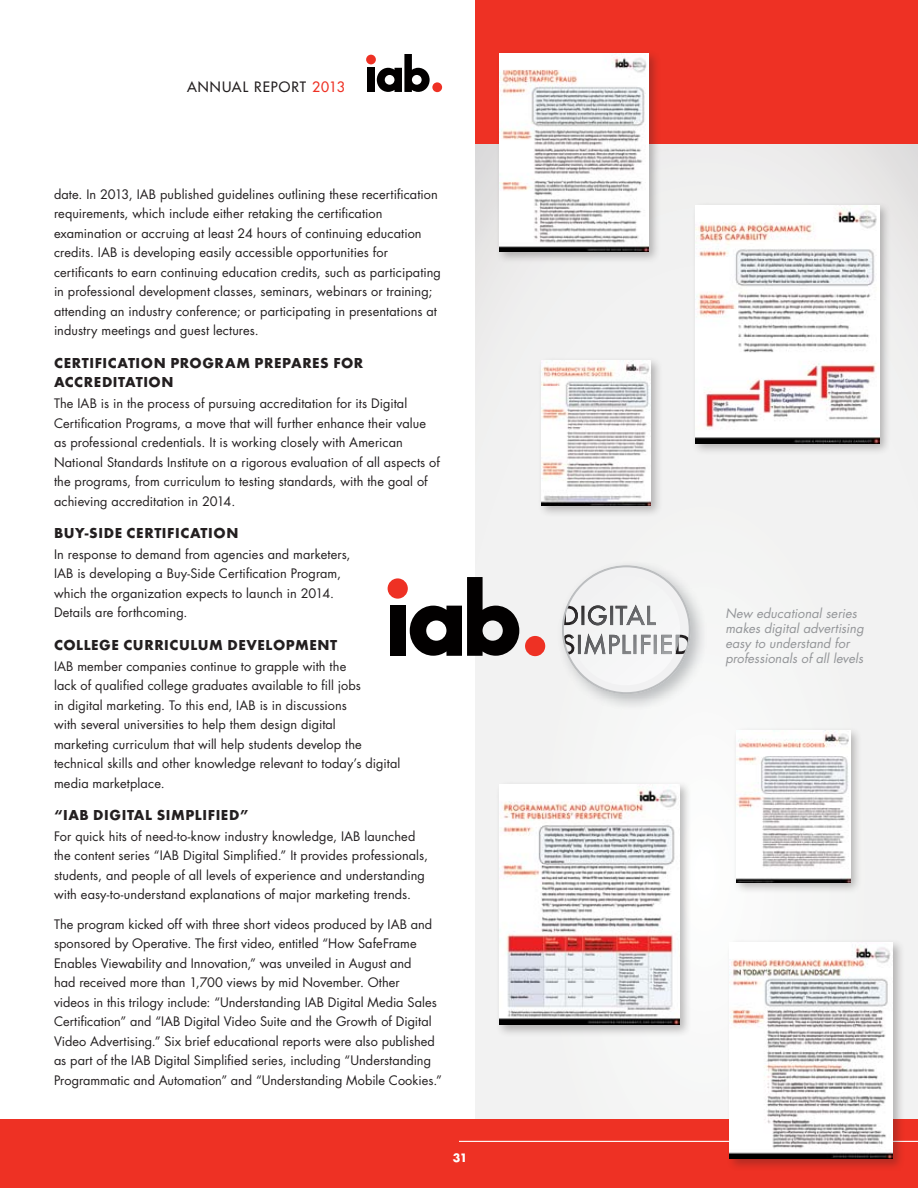
<style>
.page{position:relative;width:918px;height:1188px;background:#fff}
.page>*{position:absolute;margin:0;border:0;box-sizing:border-box;transform-origin:0 0}
.AR-Subhead_1{font:700 15px/19.5px "Futura TOT";letter-spacing:.035em;color:#231f20}
.t1{font:13.95px "Futura";letter-spacing:.065em;color:#231f20}
.AR-Body_Text{font:12.75px/19.5px "Futura";letter-spacing:.005em;color:#231f20}
.AR-Body_Text-2{font:italic 12.75px/15px "Futura";letter-spacing:.005em;color:#939598}
.Page_Number{font:700 12.75px "Futura TOT";color:#fff}
.s1{color:#ee3124}
</style>
<div class="page">
<div style="left:432px;top:82px;width:10px;height:10px;background:#ee3124;border-radius:50%"></div>
<div style="left:366px;top:55px;width:10px;height:9px;background:#ee3124;border-radius:50%"></div>
<div style="left:367px;top:68px;width:8px;height:24px;background:#020000"></div>
<svg style="left:377px;top:54px;width:53px;height:38px"></svg>
<div style="left:476px;top:0;width:442px;height:1188px;background:#f2f2f2"></div>
<div style="left:476px;top:0;width:442px;height:144px;background:#ee3124"></div>
<svg style="left:562px;top:565px;width:129px;height:129px"></svg>
<div style="left:525px;top:636px;width:20px;height:20px;background:#ee3124;border-radius:50%"></div>
<div style="left:388px;top:578px;width:20px;height:21px;background:#ee3124;border-radius:50%"></div>
<div style="left:390px;top:606px;width:15px;height:50px;background:#020000"></div>
<svg style="left:410px;top:577px;width:109px;height:79px"></svg>
<div style="left:495px;top:780px;width:197px;height:257px;background:#231f20;opacity:.3"></div>
<img style="left:499px;top:784px;width:181px;height:241px">
<div style="left:733px;top:727px;width:130px;height:168px;background:#231f20;opacity:.3"></div>
<img style="left:737px;top:731px;width:113px;height:151px">
<div style="left:538px;top:356px;width:125px;height:162px;background:#231f20;opacity:.3"></div>
<img style="left:542px;top:360px;width:109px;height:146px">
<div style="left:691px;top:201px;width:200px;height:255px;background:#231f20;opacity:.3"></div>
<img style="left:695px;top:205px;width:184px;height:238px">
<div style="left:495px;top:49px;width:166px;height:216px;background:#231f20;opacity:.3"></div>
<img style="left:499px;top:53px;width:149px;height:199px">
<div style="left:0;top:1120px;width:918px;height:68px;background:#ee3124"></div>
<hr style="left:459px;top:1141px;width:459px;height:1px;background:#fff">
<div style="left:726px;top:938px;width:179px;height:233px;background:#231f20;opacity:.3"></div>
<img style="left:730px;top:942px;width:162px;height:217px">
<p class="t1" style="left:187px;top:78px;width:159px">ANNUAL REPORT <span class="s1">2013</span></p>
<p class="AR-Body_Text" style="left:54px;top:184px;width:389px">date. In 2013, IAB published guidelines outlining these recertification requirements, which include either retaking the certification examination or accruing at least 24 hours of continuing education credits. IAB is developing easily accessible opportunities for certificants to earn continuing education credits, such as participating in professional development classes, seminars, webinars or training; attending an industry conference; or participating in presentations at industry meetings and guest lectures.</p>
<p class="AR-Subhead_1" style="left:54px;top:353px;width:311px">CERTIFICATION PROGRAM PREPARES FOR<br>ACCREDITATION</p>
<p class="AR-Body_Text" style="left:54px;top:394px;width:387px">The IAB is in the process of pursuing accreditation for its Digital Certification Programs, a move that will further enhance their value as professional credentials. It is working closely with American National Standards Institute on a rigorous evaluation of all aspects of the programs, from curriculum to testing standards, with the goal of achieving accreditation in 2014.</p>
<p class="AR-Subhead_1" style="left:54px;top:523px;width:186px">BUY-SIDE CERTIFICATION</p>
<p class="AR-Body_Text" style="left:54px;top:544px;width:298px">In response to demand from agencies and marketers, IAB is developing a Buy-Side Certification Program, which the organization expects to launch in 2014.<br>Details are forthcoming.</p>
<p class="AR-Subhead_1" style="left:54px;top:635px;width:285px">COLLEGE CURRICULUM DEVELOPMENT</p>
<p class="AR-Body_Text" style="left:54px;top:656px;width:348px">IAB member companies continue to grapple with the<br>lack of qualified college graduates available to fill jobs<br>in digital marketing. To this end, IAB is in discussions<br>with several universities to help them design digital<br>marketing curriculum that will help students develop the technical skills and other knowledge relevant to today’s digital media marketplace.</p>
<p class="AR-Subhead_1" style="left:54px;top:805px;width:196px">“IAB DIGITAL SIMPLIFIED”</p>
<p class="AR-Body_Text" style="left:54px;top:826px;width:376px">For quick hits of need-to-know industry knowledge, IAB launched the content series “IAB Digital Simplified.” It provides professionals, students, and people of all levels of experience and understanding with easy-to-understand explanations of major marketing trends.</p>
<p class="AR-Body_Text" style="left:54px;top:914px;width:390px">The program kicked off with three short videos produced by IAB and sponsored by Operative. The first video, entitled “How SafeFrame Enables Viewability and Innovation,” was unveiled in August and<br>had received more than 1,700 views by mid November. Other<br>videos in this trilogy include: “Understanding IAB Digital Media Sales Certification” and “IAB Digital Video Suite and the Growth of Digital Video Advertising.” Six brief educational reports were also published as part of the IAB Digital Simplified series, including “Understanding Programmatic and Automation” and “Understanding Mobile Cookies.”</p>
<p class="Page_Number" style="left:453px;top:1150px;width:16px">31</p>
<p class="AR-Body_Text-2" style="left:725px;top:606px;width:140px">New educational series makes digital advertising easy to understand for professionals of all levels</p>
</div>
